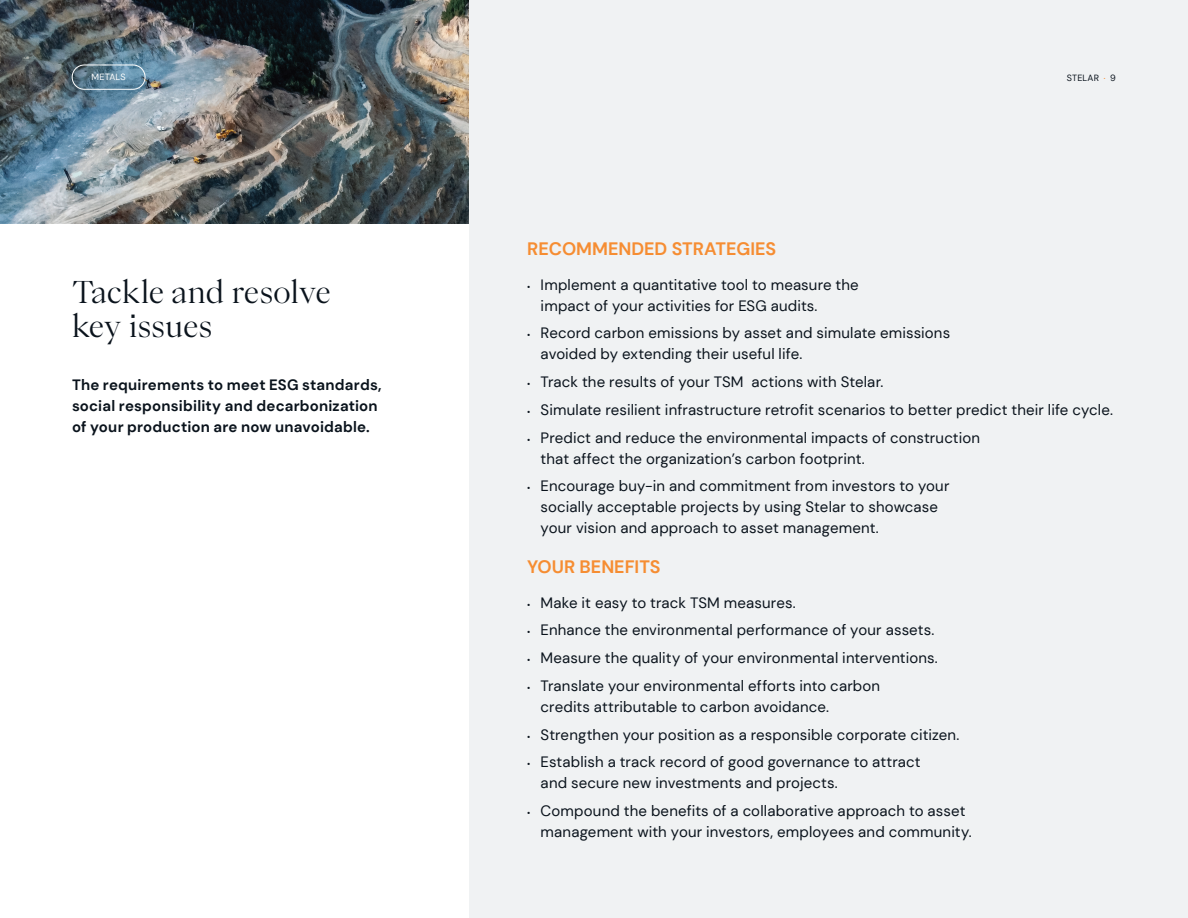
<style>
.page{position:relative;width:1188px;height:918px;background:#fff}
.page>*{position:absolute;margin:0;border:0;box-sizing:border-box;transform-origin:0 0}
.t1{font:30px/34.5px "PP Eiko";letter-spacing:.005em;color:#0a131c}
.t2{font:700 18px "DM Sans";color:#f68d32}
.t3{font:15px/21px "DM Sans";letter-spacing:.01em;color:#0a131c}
.t4{font:700 15px/21px "DM Sans";letter-spacing:.01em;color:#0a131c}
.t5{font:9px "DM Sans";letter-spacing:.025em;color:#0a131c}
.t6{font:9px "DM Sans";letter-spacing:.025em;color:#fff}
.s1{font-size:9px}
</style>
<div class="page">
<div style="left:469px;top:0;width:719px;height:918px;background:#f0f2f3"></div>
<img style="left:0;top:0;width:469px;height:224px">
<div style="left:72px;top:65px;width:73px;height:24px;border:1px solid #fff;border-radius:12px"></div>
<p class="t6" style="left:92px;top:72px;width:36px">METALS</p>
<h1 class="t1" style="left:72px;top:275px;width:260px">Tackle and resolve key issues</h1>
<p class="t4" style="left:72px;top:374px;width:311px">The requirements to meet ESG standards, social responsibility and decarbonization of your production are now unavoidable.</p>
<p class="t5" style="left:1067px;top:72px;width:51px">STELAR <sup>•</sup> 9</p>
<p class="t2" style="left:527px;top:238px;width:251px">RECOMMENDED STRATEGIES</p>
<p class="t3" style="left:541px;top:274px;width:320px;text-indent:-14px"><span class="s1">•</span> Implement a quantitative tool to measure the impact of your activities for ESG audits.</p>
<p class="t3" style="left:541px;top:323px;width:411px;text-indent:-14px"><span class="s1">•</span> Record carbon emissions by asset and simulate emissions avoided by extending their useful life.</p>
<p class="t3" style="left:527px;top:371px;width:358px"><span class="s1">•</span> Track the results of your TSM actions with Stelar.</p>
<p class="t3" style="left:527px;top:399px;width:587px"><span class="s1">•</span> Simulate resilient infrastructure retrofit scenarios to better predict their life cycle.</p>
<p class="t3" style="left:541px;top:427px;width:441px;text-indent:-14px"><span class="s1">•</span> Predict and reduce the environmental impacts of construction that affect the organization’s carbon footprint.</p>
<p class="t3" style="left:541px;top:476px;width:410px;text-indent:-14px"><span class="s1">•</span> Encourage buy-in and commitment from investors to your socially acceptable projects by using Stelar to showcase your vision and approach to asset management.</p>
<p class="t2" style="left:527px;top:555px;width:135px">YOUR BENEFITS</p>
<p class="t3" style="left:527px;top:592px;width:270px"><span class="s1">•</span> Make it easy to track TSM measures.</p>
<p class="t3" style="left:527px;top:619px;width:409px"><span class="s1">•</span> Enhance the environmental performance of your assets.</p>
<p class="t3" style="left:527px;top:647px;width:412px"><span class="s1">•</span> Measure the quality of your environmental interventions.</p>
<p class="t3" style="left:541px;top:675px;width:341px;text-indent:-14px"><span class="s1">•</span> Translate your environmental efforts into carbon credits attributable to carbon avoidance.</p>
<p class="t3" style="left:527px;top:724px;width:434px"><span class="s1">•</span> Strengthen your position as a responsible corporate citizen.</p>
<p class="t3" style="left:541px;top:751px;width:381px;text-indent:-14px"><span class="s1">•</span> Establish a track record of good governance to attract and secure new investments and projects.</p>
<p class="t3" style="left:541px;top:800px;width:433px;text-indent:-14px"><span class="s1">•</span> Compound the benefits of a collaborative approach to asset management with your investors, employees and community.</p>
</div>
